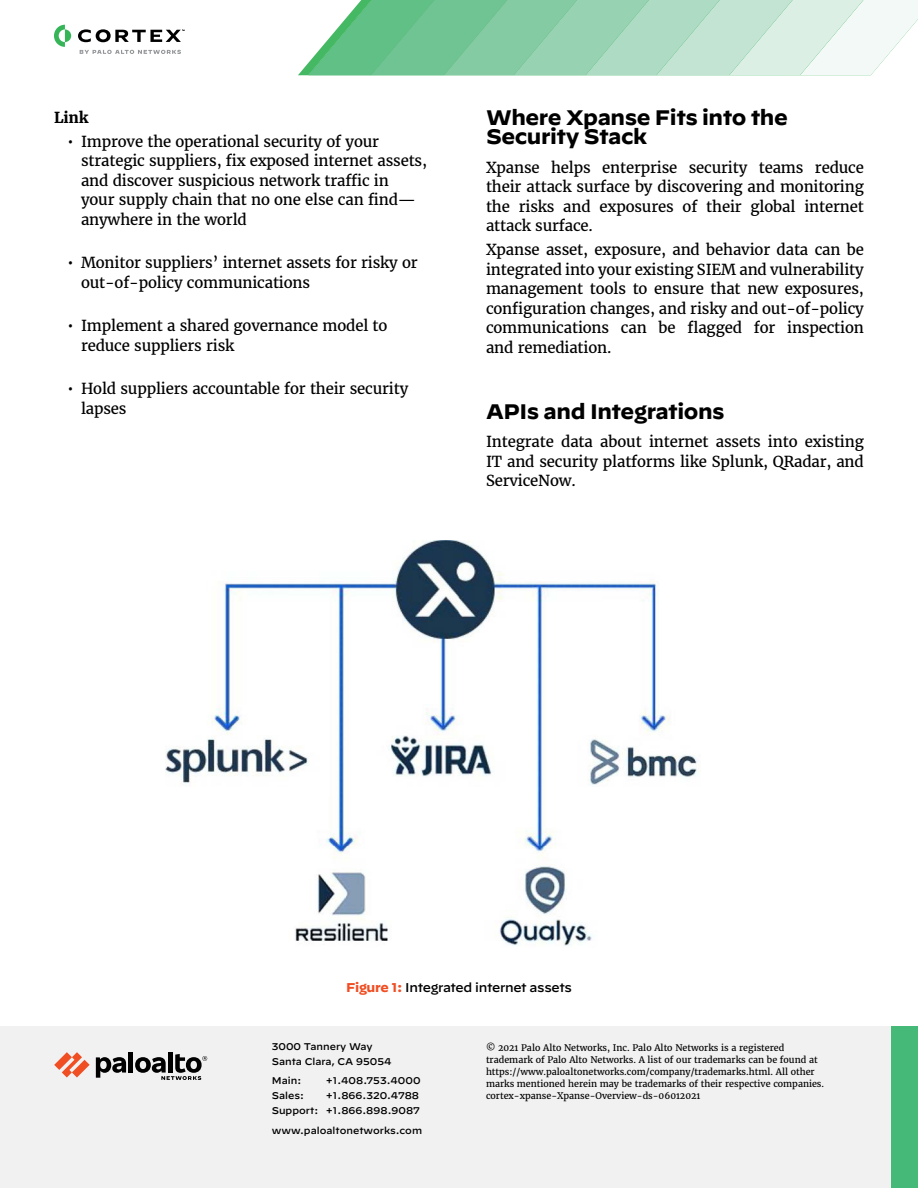
<style>
.page{position:relative;width:918px;height:1188px;background:#fff}
.page>*{position:absolute;margin:0;border:0;box-sizing:border-box;transform-origin:0 0}
.t1{font:700 21px/19.5px "Decimal";letter-spacing:-.02em;color:#000}
.t2{font:15px/19.5px "Merriweather";letter-spacing:-.01em;color:#000}
.t3{font:700 15px "Merriweather";color:#000}
.t4{font:500 12.75px "Decimal";letter-spacing:-.025em;color:#000}
.t5{font:500 9.75px/15px "Decimal";color:#000}
.t6{font:9px/12px "Merriweather";color:#000}
.s1{font-weight:700;color:#f04e23}
</style>
<div class="page">
<svg style="left:298px;top:0;width:620px;height:75px"></svg>
<div style="left:0;top:1026px;width:918px;height:162px;background:#f1f1f2"></div>
<svg style="left:54px;top:25px;width:17px;height:22px"></svg>
<svg style="left:78px;top:29px;width:107px;height:13px"></svg>
<svg style="left:80px;top:50px;width:101px;height:4px"></svg>
<div style="left:891px;top:1026px;width:27px;height:162px;background:#44b978"></div>
<svg style="left:54px;top:1052px;width:36px;height:26px"></svg>
<hr style="left:129px;top:1052px;width:4px;height:21px;background:#000">
<svg style="left:96px;top:1057px;width:30px;height:21px"></svg>
<div style="left:168px;top:1052px;width:5px;height:21px;background:#000"></div>
<svg style="left:135px;top:1054px;width:72px;height:26px"></svg>
<img style="left:166px;top:540px;width:532px;height:406px">
<p class="t3" style="left:54px;top:108px;width:36px">Link</p>
<p class="t2" style="left:81px;top:132px;width:348px;text-indent:-14px">• Improve the operational security of your strategic suppliers, fix exposed internet assets, and discover suspicious network traffic in<br>your supply chain that no one else can find— anywhere in the world</p>
<p class="t2" style="left:81px;top:253px;width:338px;text-indent:-14px">• Monitor suppliers’ internet assets for risky or out-of-policy communications</p>
<p class="t2" style="left:81px;top:316px;width:308px;text-indent:-14px">• Implement a shared governance model to reduce suppliers risk</p>
<p class="t2" style="left:81px;top:379px;width:329px;text-indent:-14px">• Hold suppliers accountable for their security lapses</p>
<h1 class="t1" style="left:486px;top:108px;width:303px">Where Xpanse Fits into the<br>Security Stack</h1>
<p class="t2" style="left:486px;top:158px;width:379px;text-align:justify">Xpanse helps enterprise security teams reduce their attack surface by discovering and monitoring the risks and exposures of their global internet attack surface.</p>
<p class="t2" style="left:486px;top:240px;width:379px;text-align:justify">Xpanse asset, exposure, and behavior data can be integrated into your existing SIEM and vulnerability management tools to ensure that new exposures, configuration changes, and risky and out-of-policy communications can be flagged for inspection and remediation.</p>
<h1 class="t1" style="left:486px;top:402px;width:240px">APIs and Integrations</h1>
<p class="t2" style="left:486px;top:432px;width:379px;text-align:justify">Integrate data about internet assets into existing IT and security platforms like Splunk, QRadar, and ServiceNow.</p>
<p class="t4" style="left:346px;top:976px;width:227px"><span class="s1">Figure 1:</span> Integrated internet assets</p>
<p class="t5" style="left:272px;top:1038px;width:121px">3000 Tannery Way<br>Santa Clara, CA 95054</p>
<p class="t5" style="left:272px;top:1072px;width:31px">Main:</p>
<p class="t5" style="left:326px;top:1072px;width:96px">+1.408.753.4000</p>
<p class="t5" style="left:272px;top:1087px;width:34px">Sales:</p>
<p class="t5" style="left:272px;top:1087px;width:150px;text-align:right">+1.866.320.4788<br>Support: +1.866.898.9087</p>
<p class="t5" style="left:272px;top:1122px;width:152px">www.paloaltonetworks.com</p>
<p class="t6" style="left:486px;top:1042px;width:340px">© 2021 Palo Alto Networks, Inc. Palo Alto Networks is a registered trademark of Palo Alto Networks. A list of our trademarks can be found at https://www.paloaltonetworks.com/company/trademarks.html. All other marks mentioned herein may be trademarks of their respective companies. cortex-xpanse-Xpanse-Overview-ds-06012021</p>
</div>
